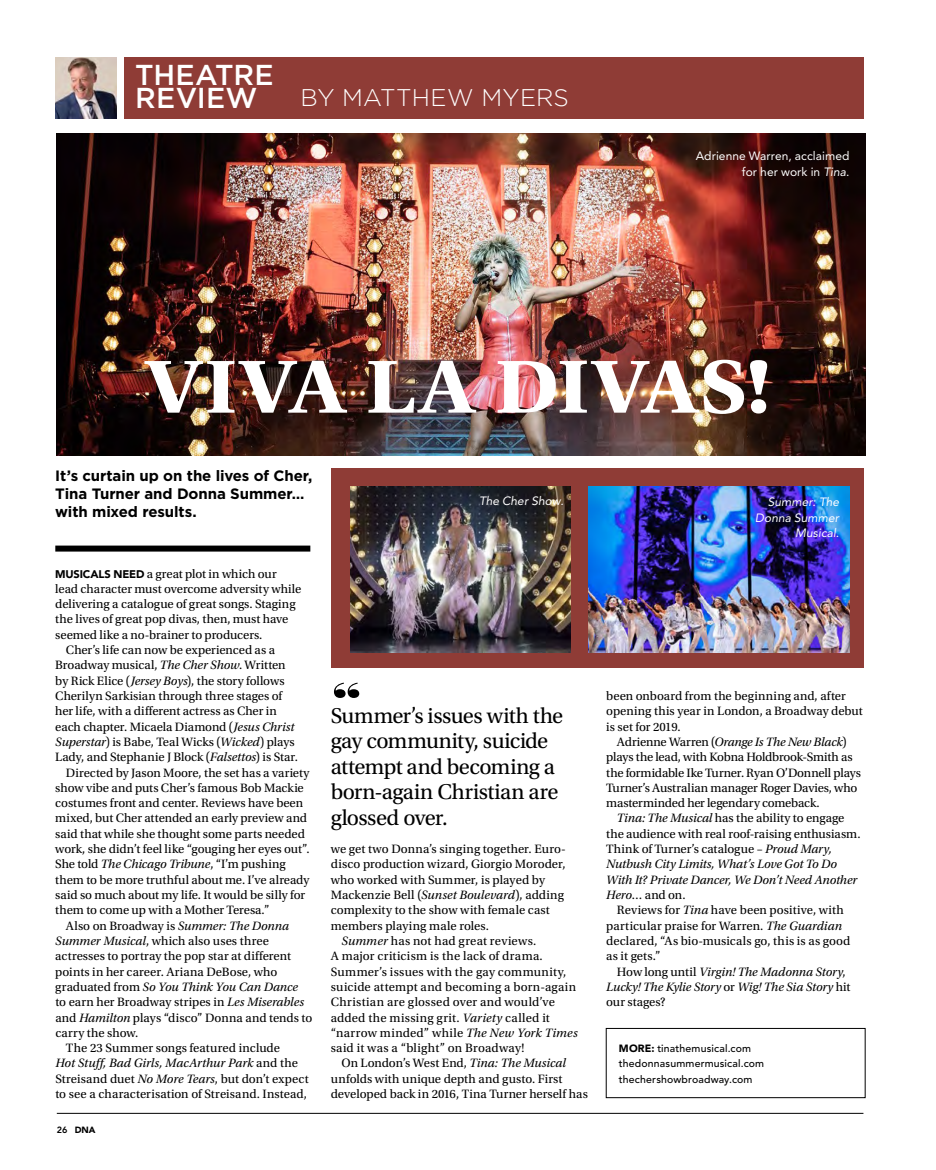
<style>
.page{position:relative;width:936px;height:1170px;background:#fff}
.page>*{position:absolute;margin:0;border:0;box-sizing:border-box;transform-origin:0 0}
.First_line_serif{font:700 79.05px "Utopia Std";letter-spacing:.015em;color:#fff;scale:1.11 1}
.t1{font:500 28.65px "Gotham";letter-spacing:.005em;color:#fff}
.t2{font:300 24px "Gotham";letter-spacing:.005em;color:#fff}
.BODY_COPY_serif{font:22.5px/25.5px "Utopia Std";letter-spacing:-.025em;color:#000}
.First_line_serif-2{font:700 15px/18px "Gotham";letter-spacing:-.01em;color:#000}
.BODY_COPY_serif-2{font:12.75px/15.3px "Utopia Std";color:#000}
.BODY_COPY_serif-3{font:italic 12.75px/15.3px "Utopia Std";letter-spacing:-.01em;color:#000}
.First_line_serif-3{font:12.75px/15.3px "Utopia Std";letter-spacing:-.005em;color:#000}
.t3{font:12px/15.3px "Avenir LT Std";letter-spacing:.005em;color:#fff;text-align:right}
.t4{font:italic 12px/15.3px "Avenir LT Std";letter-spacing:.005em;color:#fff;text-align:right}
.Footnote{font:500 10.5px "Avenir LT Std";letter-spacing:.015em;color:#000}
.t5{font:900 9px "Avenir LT Std";color:#000}
.s1{font-style:italic}
.s2{font-family:"Avenir";font-weight:900;font-size:11.1px}
.s3{font-weight:800}
.s4{font-style:normal}
.s5{font-weight:900}
</style>
<div class="page">
<div style="left:124px;top:57px;width:739px;height:61px;background:#8f3c36"></div>
<img style="left:55px;top:57px;width:61px;height:61px">
<hr style="left:57px;top:1112px;width:806px;height:1px;background:#000">
<img style="left:57px;top:133px;width:808px;height:322px">
<div style="left:55px;top:545px;width:255px;height:6px;background:#000"></div>
<div style="left:331px;top:468px;width:532px;height:199px;background:#8f3c36"></div>
<img style="left:350px;top:486px;width:220px;height:166px">
<img style="left:588px;top:486px;width:261px;height:166px">
<svg style="left:334px;top:682px;width:25px;height:16px"></svg>
<div style="left:606px;top:1028px;width:259px;height:69px;border:1px solid #000"></div>
<p class="t1" style="left:135px;top:58px;width:140px">THEATRE</p>
<p class="t1" style="left:135px;top:81px;width:124px">REVIEW</p>
<p class="t2" style="left:300px;top:85px;width:270px">BY MATTHEW MYERS</p>
<p class="t3" style="left:695px;top:148px;width:155px">Adrienne Warren, acclaimed for her work in <span class="s1">Tina</span>.</p>
<p class="First_line_serif" style="left:145px;top:341px;width:566px">VIVA LA DIVAS!</p>
<p class="First_line_serif-2" style="left:55px;top:466px;width:259px">It’s curtain up on the lives of Cher,<br>Tina Turner and Donna Summer… with mixed results.</p>
<p class="First_line_serif-3" style="left:55px;top:566px;width:248px"><span class="s2">MUSICALS NEED</span> a great plot in which our lead character must overcome adversity while delivering a catalogue of great songs. Staging the lives of great pop divas, then, must have seemed like a no-brainer to producers.</p>
<p class="BODY_COPY_serif-2" style="left:55px;top:642px;width:244px;text-indent:11px">Cher’s life can now be experienced as a Broadway musical, <span class="s1">The Cher Show</span>. Written by Rick Elice (<span class="s1">Jersey Boys</span>), the story follows Cherilyn Sarkisian through three stages of her life, with a different actress as Cher in each chapter. Micaela Diamond (<span class="s1">Jesus Christ Superstar</span>) is Babe, Teal Wicks (<span class="s1">Wicked</span>) plays Lady, and Stephanie J Block (<span class="s1">Falsettos</span>) is Star.</p>
<p class="BODY_COPY_serif-2" style="left:55px;top:765px;width:256px;text-indent:11px">Directed by Jason Moore, the set has a variety show vibe and puts Cher’s famous Bob Mackie costumes front and center. Reviews have been mixed, but Cher attended an early preview and said that while she thought some parts needed work, she didn’t feel like “gouging her eyes out”.<br>She told <span class="s1">The Chicago Tribune</span>, “I’m pushing them to be more truthful about me. I’ve already said so much about my life. It would be silly for them to come up with a Mother Teresa.”</p>
<p class="BODY_COPY_serif-2" style="left:55px;top:918px;width:258px;text-indent:11px">Also on Broadway is <span class="s1">Summer: The Donna Summer Musical</span>, which also uses three actresses to portray the pop star at different points in her career. Ariana DeBose, who graduated from <span class="s1">So You Think You Can Dance<br></span>to earn her Broadway stripes in <span class="s1">Les Miserables </span>and <span class="s1">Hamilton</span> plays “disco” Donna and tends to carry the show.</p>
<p class="BODY_COPY_serif-2" style="left:55px;top:1040px;width:255px;text-indent:11px">The 23 Summer songs featured include<br><span class="s1">Hot Stuff, Bad Girls, MacArthur Park</span> and the Streisand duet <span class="s1">No More Tears</span>, but don’t expect to see a characterisation of Streisand. Instead,</p>
<p class="t5" style="left:57px;top:1123px;width:40px"><span class="s3">26</span> DNA</p>
<p class="t4" style="left:479px;top:493px;width:86px">The Cher Show.</p>
<p class="t4" style="left:755px;top:494px;width:85px">Summer: The<br>Donna Summer<br>Musical.</p>
<p class="BODY_COPY_serif" style="left:331px;top:703px;width:234px">Summer’s issues with the gay community, suicide attempt and becoming a born-again Christian are glossed over.</p>
<p class="BODY_COPY_serif-2" style="left:331px;top:841px;width:236px">we get two Donna’s singing together. Euro&shy;disco production wizard, Giorgio Moroder, who worked with Summer, is played by Mackenzie Bell (<span class="s1">Sunset Boulevard</span>), adding complexity to the show with female cast members playing male roles.</p>
<p class="BODY_COPY_serif-2" style="left:331px;top:933px;width:248px;text-indent:11px"><span class="s1">Summer</span> has not had great reviews.<br>A major criticism is the lack of drama.<br>Summer’s issues with the gay community, suicide attempt and becoming a born-again Christian are glossed over and would’ve added the missing grit. <span class="s1">Variety</span> called it “narrow minded” while <span class="s1">The New York Times </span>said it was a “blight” on Broadway!</p>
<p class="BODY_COPY_serif-2" style="left:331px;top:1055px;width:259px;text-indent:11px">On London’s West End, <span class="s1">Tina: The Musical </span>unfolds with unique depth and gusto. First developed back in 2016, Tina Turner herself has</p>
<p class="BODY_COPY_serif-2" style="left:606px;top:688px;width:258px">been onboard from the beginning and, after opening this year in London, a Broadway debut is set for 2019.</p>
<p class="BODY_COPY_serif-2" style="left:606px;top:734px;width:256px;text-indent:11px">Adrienne Warren (<span class="s1">Orange Is The New Black</span>) plays the lead, with Kobna Holdbrook-Smith as the formidable Ike Turner. Ryan O’Donnell plays Turner’s Australian manager Roger Davies, who masterminded her legendary comeback.</p>
<p class="BODY_COPY_serif-3" style="left:606px;top:810px;width:256px;text-indent:11px">Tina: The Musical <span class="s4">has the ability to engage the audience with real roof-raising enthusiasm.<br>Think of Turner’s catalogue –</span> Proud Mary, Nutbush City Limits, What’s Love Got To Do With It? Private Dancer, We Don’t Need Another Hero<span class="s4">… and on.</span></p>
<p class="BODY_COPY_serif-2" style="left:606px;top:902px;width:245px;text-indent:11px">Reviews for <span class="s1">Tina</span> have been positive, with particular praise for Warren. <span class="s1">The Guardian </span>declared, “As bio-musicals go, this is as good as it gets.”</p>
<p class="BODY_COPY_serif-3" style="left:606px;top:963px;width:246px;text-indent:11px"><span class="s4">How long until</span> Virgin! The Madonna Story<span class="s4">,<br></span>Lucky! The Kylie Story <span class="s4">or</span> Wig! The Sia Story <span class="s4">hit our stages?</span></p>
<p class="Footnote" style="left:619px;top:1042px;width:134px"><span class="s5">MORE:</span> tinathemusical.com</p>
<p class="Footnote" style="left:619px;top:1057px;width:147px">thedonnasummermusical.com</p>
<p class="Footnote" style="left:619px;top:1072px;width:135px">thechershowbroadway.com</p>
</div>
